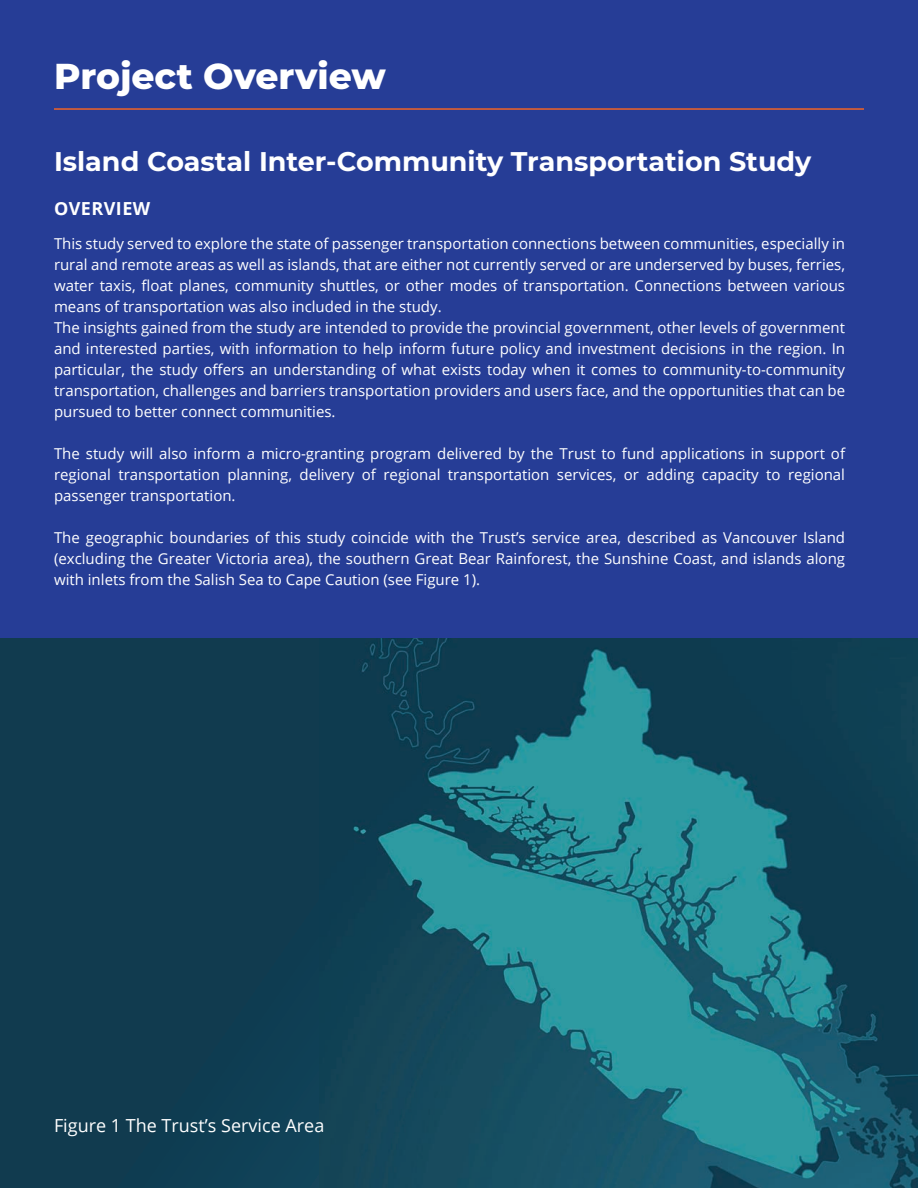
<style>
.page{position:relative;width:918px;height:1188px;background:#263d96}
.page>*{position:absolute;margin:0;border:0;box-sizing:border-box;transform-origin:0 0}
.t1{font:800 36px "Montserrat";color:#fff}
.t2{font:700 27px "Montserrat";color:#fff}
.t3{font:18px "Open Sans";color:#fff}
.t4{font:700 18px "Open Sans";letter-spacing:.025em;color:#fff}
.t5{font:15px/21px "Open Sans";color:#fff;text-align:justify}
</style>
<div class="page">
<div style="left:0;top:638px;width:918px;height:550px;background:#113b4f"></div>
<hr style="left:54px;top:108px;width:810px;height:2px;background:#f06326">
<img style="left:343px;top:639px;width:575px;height:549px">
<h1 class="t1" style="left:54px;top:50px;width:333px">Project Overview</h1>
<h2 class="t2" style="left:54px;top:142px;width:759px">Island Coastal Inter-Community Transportation Study</h2>
<p class="t4" style="left:54px;top:196px;width:98px">OVERVIEW</p>
<p class="t5" style="left:54px;top:233px;width:793px;text-align:left">This study served to explore the state of passenger transportation connections between communities, especially in rural and remote areas as well as islands, that are either not currently served or are underserved by buses, ferries, water taxis, float planes, community shuttles, or other modes of transportation. Connections between various means of transportation was also included in the study.<br>The insights gained from the study are intended to provide the provincial government, other levels of government and interested parties, with information to help inform future policy and investment decisions in the region. In particular, the study offers an understanding of what exists today when it comes to community-to-community transportation, challenges and barriers transportation providers and users face, and the opportunities that can be pursued to better connect communities.</p>
<p class="t5" style="left:54px;top:443px;width:793px">The study will also inform a micro-granting program delivered by the Trust to fund applications in support of regional transportation planning, delivery of regional transportation services, or adding capacity to regional passenger transportation.</p>
<p class="t5" style="left:54px;top:527px;width:793px">The geographic boundaries of this study coincide with the Trust’s service area, described as Vancouver Island (excluding the Greater Victoria area), the southern Great Bear Rainforest, the Sunshine Coast, and islands along with inlets from the Salish Sea to Cape Caution (see Figure 1).</p>
<p class="t3" style="left:54px;top:1113px;width:272px">Figure 1 The Trust’s Service Area</p>
</div>
